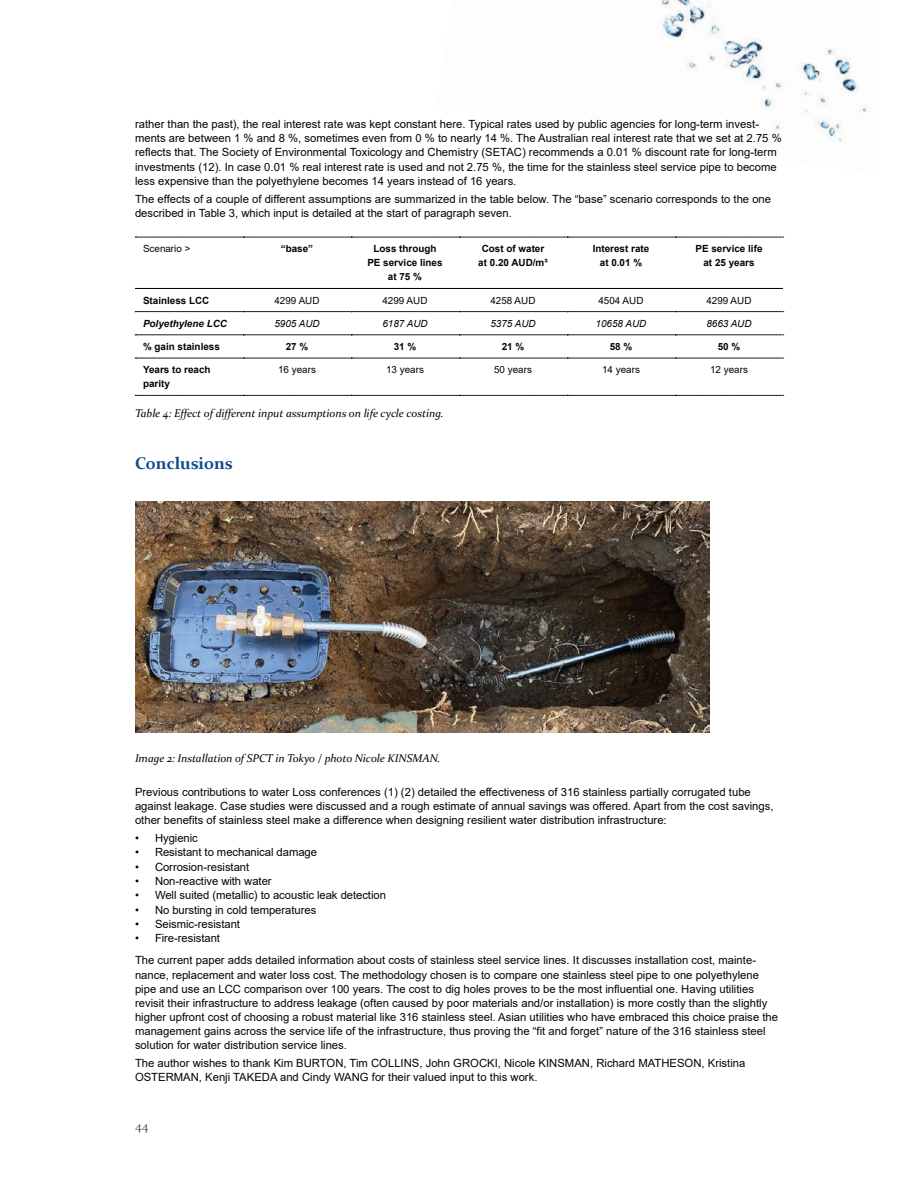
<style>
.page{position:relative;width:918px;height:1188px;background:#fff}
.page>*{position:absolute;margin:0;border:0;box-sizing:border-box;transform-origin:0 0}
.t1{font:700 16.95px "Constantia";letter-spacing:-.005em;color:#0f4b8b}
.t2{font:11.25px/14.1px "Arial";color:#040503}
.t3{font:italic 11.25px "Constantia";letter-spacing:-.005em;color:#040503}
.t4{font:700 9.9px/14.1px "Arial";color:#040503;text-align:center}
.t5{font:9.9px "Arial";color:#040503}
.t6{font:italic 9.9px "Arial";color:#040503}
.t7{font:italic 700 9.9px "Arial";color:#040503}
</style>
<div class="page">
<img style="left:661px;top:0;width:206px;height:142px">
<svg style="left:135px;top:237px;width:649px;height:1px"></svg>
<svg style="left:135px;top:311px;width:649px;height:1px"></svg>
<svg style="left:135px;top:335px;width:649px;height:1px"></svg>
<svg style="left:135px;top:358px;width:649px;height:1px"></svg>
<svg style="left:135px;top:395px;width:649px;height:1px"></svg>
<hr style="left:135px;top:288px;width:108px;height:1px;background:#040503">
<hr style="left:243px;top:288px;width:108px;height:1px;background:#040503">
<hr style="left:351px;top:288px;width:108px;height:1px;background:#040503">
<hr style="left:459px;top:288px;width:108px;height:1px;background:#040503">
<hr style="left:567px;top:288px;width:108px;height:1px;background:#040503">
<hr style="left:675px;top:288px;width:108px;height:1px;background:#040503">
<img style="left:135px;top:501px;width:574px;height:231px">
<p class="t2" style="left:135px;top:117px;width:648px">rather than the past), the real interest rate was kept constant here. Typical rates used by public agencies for long-term invest&shy;ments are between 1 % and 8 %, sometimes even from 0 % to nearly 14 %. The Australian real interest rate that we set at 2.75 % reflects that. The Society of Environmental Toxicology and Chemistry (SETAC) recommends a 0.01 % discount rate for long-term investments (12). In case 0.01 % real interest rate is used and not 2.75 %, the time for the stainless steel service pipe to become less expensive than the polyethylene becomes 14 years instead of 16 years.</p>
<p class="t2" style="left:135px;top:192px;width:638px">The effects of a couple of different assumptions are summarized in the table below. The “base” scenario corresponds to the one described in Table 3, which input is detailed at the start of paragraph seven.</p>
<p class="t5" style="left:143px;top:243px;width:49px">Scenario &gt;</p>
<p class="t4" style="left:281px;top:242px;width:34px">“base”</p>
<p class="t4" style="left:367px;top:242px;width:77px">Loss through<br>PE service lines at 75 %</p>
<p class="t4" style="left:478px;top:242px;width:71px">Cost of water at 0.20 AUD/m³</p>
<p class="t4" style="left:593px;top:242px;width:58px">Interest rate at 0.01 %</p>
<p class="t4" style="left:696px;top:242px;width:68px">PE service life at 25 years</p>
<p class="t4" style="left:143px;top:293px;width:68px">Stainless LCC</p>
<p class="t5" style="left:275px;top:295px;width:47px">4299 AUD</p>
<p class="t5" style="left:382px;top:295px;width:47px">4299 AUD</p>
<p class="t5" style="left:490px;top:295px;width:47px">4258 AUD</p>
<p class="t5" style="left:598px;top:295px;width:47px">4504 AUD</p>
<p class="t5" style="left:706px;top:295px;width:47px">4299 AUD</p>
<p class="t7" style="left:143px;top:318px;width:85px">Polyethylene LCC</p>
<p class="t6" style="left:274px;top:318px;width:47px">5905 AUD</p>
<p class="t6" style="left:382px;top:318px;width:47px">6187 AUD</p>
<p class="t6" style="left:490px;top:318px;width:47px">5375 AUD</p>
<p class="t6" style="left:596px;top:318px;width:52px">10658 AUD</p>
<p class="t6" style="left:706px;top:318px;width:47px">8663 AUD</p>
<p class="t4" style="left:143px;top:340px;width:78px">% gain stainless</p>
<p class="t4" style="left:286px;top:340px;width:24px">27 %</p>
<p class="t4" style="left:394px;top:340px;width:24px">31 %</p>
<p class="t4" style="left:502px;top:340px;width:24px">21 %</p>
<p class="t4" style="left:610px;top:340px;width:24px">58 %</p>
<p class="t4" style="left:718px;top:340px;width:24px">50 %</p>
<p class="t4" style="left:143px;top:363px;width:69px;text-align:left">Years to reach parity</p>
<p class="t5" style="left:278px;top:364px;width:39px">16 years</p>
<p class="t5" style="left:386px;top:364px;width:39px">13 years</p>
<p class="t5" style="left:494px;top:364px;width:39px">50 years</p>
<p class="t5" style="left:602px;top:364px;width:39px">14 years</p>
<p class="t5" style="left:710px;top:364px;width:39px">12 years</p>
<p class="t3" style="left:135px;top:409px;width:310px">Table 4: Effect of different input assumptions on life cycle costing.</p>
<h1 class="t1" style="left:135px;top:457px;width:99px">Conclusions</h1>
<p class="t3" style="left:135px;top:754px;width:307px">Image 2: Installation of SPCT in Tokyo / photo Nicole KINSMAN.</p>
<p class="t2" style="left:135px;top:785px;width:640px">Previous contributions to water Loss conferences (1) (2) detailed the effectiveness of 316 stainless partially corrugated tube against leakage. Case studies were discussed and a rough estimate of annual savings was offered. Apart from the cost savings, other benefits of stainless steel make a difference when designing resilient water distribution infrastructure:</p>
<p class="t2" style="left:135px;top:831px;width:64px">• Hygienic</p>
<p class="t2" style="left:135px;top:845px;width:184px">• Resistant to mechanical damage</p>
<p class="t2" style="left:135px;top:860px;width:116px">• Corrosion-resistant</p>
<p class="t2" style="left:135px;top:874px;width:138px">• Non-reactive with water</p>
<p class="t2" style="left:135px;top:888px;width:253px">• Well suited (metallic) to acoustic leak detection</p>
<p class="t2" style="left:135px;top:903px;width:183px">• No bursting in cold temperatures</p>
<p class="t2" style="left:135px;top:917px;width:107px">• Seismic-resistant</p>
<p class="t2" style="left:135px;top:927px;width:623px;line-height:22px">• Fire-resistant<br>The current paper adds detailed information about costs of stainless steel service lines. It discusses installation cost, mainte-</p>
<p class="t2" style="left:135px;top:968px;width:645px">nance, replacement and water loss cost. The methodology chosen is to compare one stainless steel pipe to one polyethylene pipe and use an LCC comparison over 100 years. The cost to dig holes proves to be the most influential one. Having utilities revisit their infrastructure to address leakage (often caused by poor materials and/or installation) is more costly than the slightly higher upfront cost of choosing a robust material like 316 stainless steel. Asian utilities who have embraced this choice praise the management gains across the service life of the infrastructure, thus proving the “fit and forget” nature of the 316 stainless steel solution for water distribution service lines.</p>
<p class="t2" style="left:135px;top:1056px;width:612px">The author wishes to thank Kim BURTON, Tim COLLINS, John GROCKI, Nicole KINSMAN, Richard MATHESON, Kristina<br>OSTERMAN, Kenji TAKEDA and Cindy WANG for their valued input to this work.</p>
</div>
